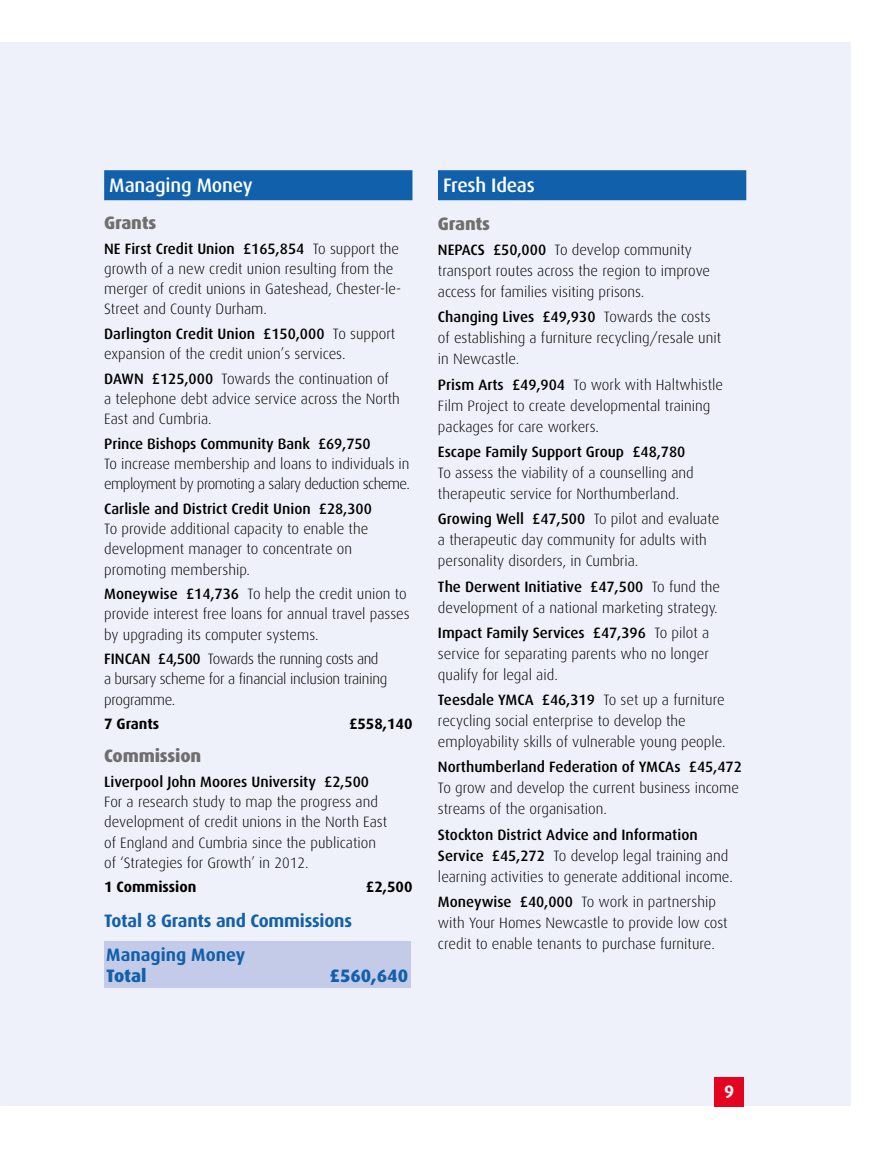
<style>
.page{position:relative;width:893px;height:1149px;background:#fff}
.page>*{position:absolute;margin:0;border:0;box-sizing:border-box;transform-origin:0 0}
.t1{font:500 19.5px "Dax";letter-spacing:-.01em;color:#fff}
.t2{font:700 18px/34.2px "Dax";letter-spacing:-.01em;color:#1160ab}
.t3{font:800 18px "Dax";letter-spacing:-.01em;color:#706f6f}
.t4{font:800 18px "Dax";color:#1160ab}
.t5{font:700 18px "Dax";color:#fff}
.t6{font:300 15px/21px "Dax";color:#000}
.t7{font:500 15px "Dax";color:#000}
.t8{font:300 15px/20.2px "Dax";letter-spacing:-.02em;color:#000}
.t9{font:300 15px/20.2px "Dax";letter-spacing:-.035em;color:#000}
.t10{font:700 15px "Dax";color:#000}
.s1{font-weight:500}
</style>
<div class="page">
<div style="left:0;top:43px;width:850px;height:1063px;background:#eff1fa"></div>
<div style="left:714px;top:1076px;width:30px;height:30px;background:#e30520"></div>
<div style="left:104px;top:170px;width:308px;height:30px;background:#1160ab"></div>
<div style="left:104px;top:940px;width:306px;height:47px;background:#c3cbe9"></div>
<div style="left:438px;top:170px;width:308px;height:30px;background:#1160ab"></div>
<h1 class="t1" style="left:109px;top:174px;width:145px">Managing Money</h1>
<p class="t3" style="left:104px;top:212px;width:54px">Grants</p>
<p class="t6" style="left:104px;top:238px;width:299px;line-height:20.2px"><span class="s1">NE First Credit Union £165,854</span> To support the growth of a new credit union resulting from the merger of credit unions in Gateshead, Chester-le-Street and County Durham.</p>
<p class="t6" style="left:104px;top:323px;width:293px;line-height:20.2px"><span class="s1">Darlington Credit Union £150,000</span> To support expansion of the credit union’s services.</p>
<p class="t6" style="left:104px;top:368px;width:297px;line-height:20.2px"><span class="s1">DAWN £125,000</span> Towards the continuation of a telephone debt advice service across the North<br>East and Cumbria.</p>
<p class="t7" style="left:104px;top:435px;width:268px">Prince Bishops Community Bank £69,750</p>
<p class="t9" style="left:104px;top:453px;width:307px">To increase membership and loans to individuals in employment by promoting a salary deduction scheme.</p>
<p class="t7" style="left:104px;top:500px;width:269px">Carlisle and District Credit Union £28,300</p>
<p class="t6" style="left:104px;top:518px;width:266px;line-height:20.2px">To provide additional capacity to enable the development manager to concentrate on promoting membership.</p>
<p class="t6" style="left:104px;top:583px;width:307px;line-height:20.2px"><span class="s1">Moneywise £14,736</span> To help the credit union to provide interest free loans for annual travel passes by upgrading its computer systems.</p>
<p class="t8" style="left:104px;top:648px;width:285px"><span class="s1">FINCAN £4,500</span> Towards the running costs and a bursary scheme for a financial inclusion training programme.</p>
<p class="t10" style="left:104px;top:715px;width:57px">7 Grants</p>
<p class="t10" style="left:349px;top:715px;width:65px">£558,140</p>
<p class="t3" style="left:104px;top:745px;width:99px">Commission</p>
<p class="t7" style="left:104px;top:773px;width:266px">Liverpool John Moores University £2,500</p>
<p class="t6" style="left:104px;top:791px;width:284px;line-height:20.2px">For a research study to map the progress and development of credit unions in the North East of England and Cumbria since the publication of ‘Strategies for Growth’ in 2012.</p>
<p class="t10" style="left:104px;top:878px;width:94px">1 Commission</p>
<p class="t10" style="left:366px;top:878px;width:48px">£2,500</p>
<p class="t2" style="left:104px;top:903px;width:249px">Total 8 Grants and Commissions<br>Managing Money</p>
<p class="t4" style="left:106px;top:965px;width:42px">Total</p>
<p class="t4" style="left:330px;top:965px;width:80px">£560,640</p>
<h1 class="t1" style="left:443px;top:174px;width:93px">Fresh Ideas</h1>
<p class="t3" style="left:438px;top:213px;width:54px">Grants</p>
<p class="t6" style="left:438px;top:239px;width:274px"><span class="s1">NEPACS £50,000</span> To develop community transport routes across the region to improve access for families visiting prisons.</p>
<p class="t6" style="left:438px;top:307px;width:285px"><span class="s1">Changing Lives £49,930</span> Towards the costs of establishing a furniture recycling/resale unit in Newcastle.</p>
<p class="t6" style="left:438px;top:374px;width:287px"><span class="s1">Prism Arts £49,904</span> To work with Haltwhistle<br>Film Project to create developmental training packages for care workers.</p>
<p class="t7" style="left:438px;top:443px;width:249px">Escape Family Support Group £48,780</p>
<p class="t6" style="left:438px;top:462px;width:257px">To assess the viability of a counselling and therapeutic service for Northumberland.</p>
<p class="t6" style="left:438px;top:508px;width:283px"><span class="s1">Growing Well £47,500</span> To pilot and evaluate a therapeutic day community for adults with personality disorders, in Cumbria.</p>
<p class="t6" style="left:438px;top:576px;width:284px"><span class="s1">The Derwent Initiative £47,500</span> To fund the development of a national marketing strategy.</p>
<p class="t6" style="left:438px;top:622px;width:273px;text-align:justify"><span class="s1">Impact Family Services £47,396</span> To pilot a service for separating parents who no longer qualify for legal aid.</p>
<p class="t6" style="left:438px;top:689px;width:289px"><span class="s1">Teesdale YMCA £46,319</span> To set up a furniture recycling social enterprise to develop the employability skills of vulnerable young people.</p>
<p class="t7" style="left:438px;top:758px;width:306px">Northumberland Federation of YMCAs £45,472</p>
<p class="t6" style="left:438px;top:777px;width:302px">To grow and develop the current business income streams of the organisation.</p>
<p class="t6" style="left:438px;top:824px;width:296px"><span class="s1">Stockton District Advice and Information<br>Service £45,272</span> To develop legal training and learning activities to generate additional income.</p>
<p class="t6" style="left:438px;top:891px;width:291px"><span class="s1">Moneywise £40,000</span> To work in partnership with Your Homes Newcastle to provide low cost credit to enable tenants to purchase furniture.</p>
<p class="t5" style="left:724px;top:1081px;width:12px">9</p>
</div>
